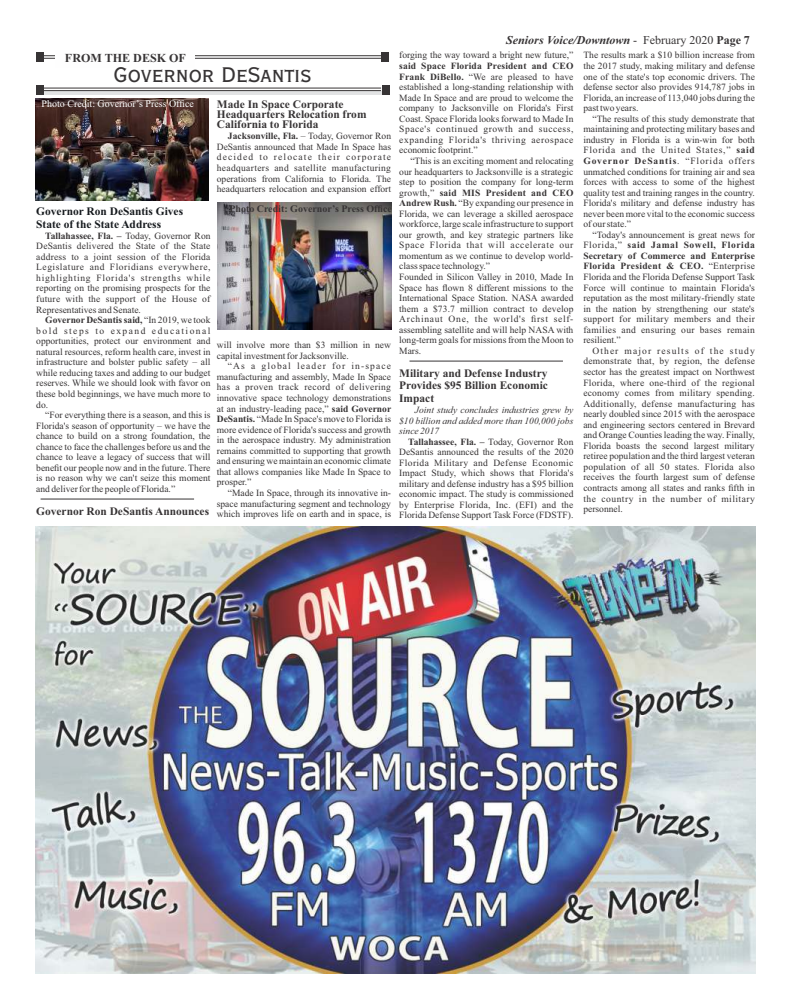
<style>
.page{position:relative;width:792px;height:1008px;background:#fff}
.page>*{position:absolute;margin:0;border:0;box-sizing:border-box;transform-origin:0 0}
.t1{font:condensed 28px "Copperplate Gothic BT";color:#373435}
.t2{font:700 12.2px "Times New Roman";color:#373435}
.t3{font:italic 700 12px "Times New Roman";color:#373435}
.t4{font:700 11.4px/10.1px "Times New Roman";color:#373435}
.t5{font:700 11.4px/12.7px "Times New Roman";color:#161a1e}
.t6{font:10px "Times New Roman";color:#fefefe}
.t7{font:700 10px "Times New Roman";color:#373435}
.t8{font:9.5px/10.6px "Times New Roman";color:#373435;text-align:justify}
.t9{font:italic 9.5px/10.6px "Times New Roman";color:#373435;text-align:justify}
.s1{font-weight:400;font-style:normal}
.s2{font-style:normal}
.s3{font-weight:700}
</style>
<div class="page">
<img style="left:35px;top:527px;width:720px;height:447px">
<div style="left:36px;top:52px;width:8px;height:9px;background:#373435"></div>
<div style="left:381px;top:52px;width:8px;height:9px;background:#373435"></div>
<hr style="left:41px;top:55px;width:342px;height:1px;background:#373435">
<hr style="left:41px;top:58px;width:342px;height:1px;background:#373435">
<div style="left:55px;top:50px;width:140px;height:18px;background:#fefefe"></div>
<hr style="left:37px;top:91px;width:353px;height:3px;background:#e2e3e4">
<div style="left:36px;top:85px;width:8px;height:9px;background:#373435"></div>
<div style="left:382px;top:85px;width:8px;height:9px;background:#373435"></div>
<hr style="left:39px;top:88px;width:342px;height:1px;background:#373435">
<hr style="left:39px;top:90px;width:342px;height:1px;background:#373435">
<hr style="left:41px;top:499px;width:153px;height:1px;background:#373435">
<img style="left:36px;top:99px;width:173px;height:101px">
<img style="left:217px;top:202px;width:175px;height:128px">
<hr style="left:410px;top:361px;width:153px;height:1px;background:#373435">
<p class="t3" style="left:506px;top:36px;width:245px">Seniors Voice/Downtown <span class="s1">- February 2020</span> <span class="s2">Page 7</span></p>
<p class="t8" style="left:399px;top:51px;width:176px">forging the way toward a bright new future,”</p>
<p class="t8" style="left:399px;top:61px;width:176px"><span class="s3">said Space Florida President and CEO Frank DiBello.</span> “We are pleased to have established a long-standing relationship with Made In Space and are proud to welcome the company to Jacksonville on Florida's First Coast. Space Florida looks forward to Made In Space's continued growth and success, expanding Florida's thriving aerospace economic footprint.”</p>
<p class="t8" style="left:399px;top:156px;width:176px;text-align:left;text-indent:11px">“This is an exciting moment and relocating our headquarters to Jacksonville is a strategic step to position the company for long-term growth,” <span class="s3">said MIS President and CEO Andrew Rush.</span> “By expanding our presence in Florida, we can leverage a skilled aerospace workforce, large scale infrastructure to support our growth, and key strategic partners like Space Florida that will accelerate our momentum as we continue to develop world&shy;class space technology.”<br>Founded in Silicon Valley in 2010, Made In Space has flown 8 different missions to the International Space Station. NASA awarded them a $73.7 million contract to develop Archinaut One, the world's first self&shy;assembling satellite and will help NASA with long-term goals for missions from the Moon to Mars.</p>
<p class="t4" style="left:399px;top:368px;width:150px;line-height:12.7px;text-align:justify">Military and Defense Industry Provides $95 Billion Economic Impact</p>
<p class="t9" style="left:399px;top:405px;width:176px;text-indent:16px">Joint study concludes industries grew by $10 billion and added more than 100,000 jobs since 2017</p>
<p class="t8" style="left:399px;top:437px;width:176px;text-indent:9px"><span class="s3">Tallahassee, Fla. –</span> Today, Governor Ron DeSantis announced the results of the 2020<br>Florida Military and Defense Economic Impact Study, which shows that Florida's military and defense industry has a $95 billion economic impact. The study is commissioned by Enterprise Florida, Inc. (EFI) and the Florida Defense Support Task Force (FDSTF).</p>
<p class="t2" style="left:65px;top:54px;width:123px">FROM THE DESK OF</p>
<h1 class="t1" style="left:114px;top:61px;width:200px">Governor DeSantis</h1>
<p class="t6" style="left:42px;top:100px;width:154px">Photo Credit: Governor’s Press Office</p>
<p class="t4" style="left:217px;top:100px;width:151px">Made In Space Corporate<br>Headquarters Relocation from<br>California to Florida</p>
<p class="t8" style="left:217px;top:132px;width:176px;text-indent:11px"><span class="s3">Jacksonville, Fla.</span> – Today, Governor Ron DeSantis announced that Made In Space has decided to relocate their corporate headquarters and satellite manufacturing operations from California to Florida. The headquarters relocation and expansion effort</p>
<p class="t7" style="left:229px;top:205px;width:164px">Photo Credit: Governor’s Press Office</p>
<p class="t5" style="left:36px;top:206px;width:148px">Governor Ron DeSantis Gives<br>State of the State Address</p>
<p class="t8" style="left:36px;top:231px;width:176px;text-indent:9px"><span class="s3">Tallahassee, Fla. –</span> Today, Governor Ron DeSantis delivered the State of the State address to a joint session of the Florida Legislature and Floridians everywhere, highlighting Florida's strengths while reporting on the promising prospects for the future with the support of the House of Representatives and Senate.</p>
<p class="t8" style="left:36px;top:316px;width:176px;text-indent:9px"><span class="s3">GovernorDeSantis said,</span> “In 2019, we took bold steps to expand educational opportunities, protect our environment and natural resources, reform health care, invest in infrastructure and bolster public safety – all while reducing taxes and adding to our budget reserves. While we should look with favor on these bold beginnings, we have much more to do.</p>
<p class="t8" style="left:36px;top:411px;width:176px;text-indent:9px">“For everything there is a season, and this is Florida's season of opportunity – we have the chance to build on a strong foundation, the chance to face the challenges before us and the chance to leave a legacy of success that will benefit our people now and in the future. There is no reason why we can't seize this moment and deliver for the people of Florida.”</p>
<p class="t4" style="left:36px;top:507px;width:174px">Governor Ron DeSantis Announces</p>
<p class="t8" style="left:217px;top:341px;width:176px">will involve more than $3 million in new capital investment for Jacksonville.</p>
<p class="t8" style="left:217px;top:362px;width:176px;text-indent:11px">“As a global leader for in-space manufacturing and assembly, Made In Space has a proven track record of delivering innovative space technology demonstrations at an industry-leading pace,” <span class="s3">said Governor DeSantis.</span> “Made In Space's move to Florida is more evidence of Florida's success and growth in the aerospace industry. My administration remains committed to supporting that growth and ensuring we maintain an economic climate that allows companies like Made In Space to prosper.”</p>
<p class="t8" style="left:217px;top:488px;width:176px;text-indent:11px">“Made In Space, through its innovative in&shy;space manufacturing segment and technology which improves life on earth and in space, is</p>
<p class="t8" style="left:583px;top:51px;width:173px">The results mark a $10 billion increase from the 2017 study, making military and defense one of the state's top economic drivers. The defense sector also provides 914,787 jobs in Florida, an increase of 113,040 jobs during the past two years.</p>
<p class="t8" style="left:583px;top:114px;width:173px;text-indent:9px">“The results of this study demonstrate that maintaining and protecting military bases and industry in Florida is a win-win for both Florida and the United States,” <span class="s3">said Governor DeSantis</span>. “Florida offers unmatched conditions for training air and sea forces with access to some of the highest quality test and training ranges in the country.<br>Florida's military and defense industry has never been more vital to the economic success of our state.”</p>
<p class="t8" style="left:583px;top:230px;width:173px;text-indent:9px">“Today's announcement is great news for Florida,” <span class="s3">said Jamal Sowell, Florida Secretary of Commerce and Enterprise Florida President &amp; CEO.</span> “Enterprise Florida and the Florida Defense Support Task Force will continue to maintain Florida's reputation as the most military-friendly state in the nation by strengthening our state's support for military members and their families and ensuring our bases remain resilient.”</p>
<p class="t8" style="left:583px;top:346px;width:173px;text-indent:9px">Other major results of the study demonstrate that, by region, the defense sector has the greatest impact on Northwest Florida, where one-third of the regional economy comes from military spending.<br>Additionally, defense manufacturing has nearly doubled since 2015 with the aerospace and engineering sectors centered in Brevard and Orange Counties leading the way. Finally, Florida boasts the second largest military retiree population and the third largest veteran population of all 50 states. Florida also receives the fourth largest sum of defense contracts among all states and ranks fifth in the country in the number of military personnel.</p>
</div>
